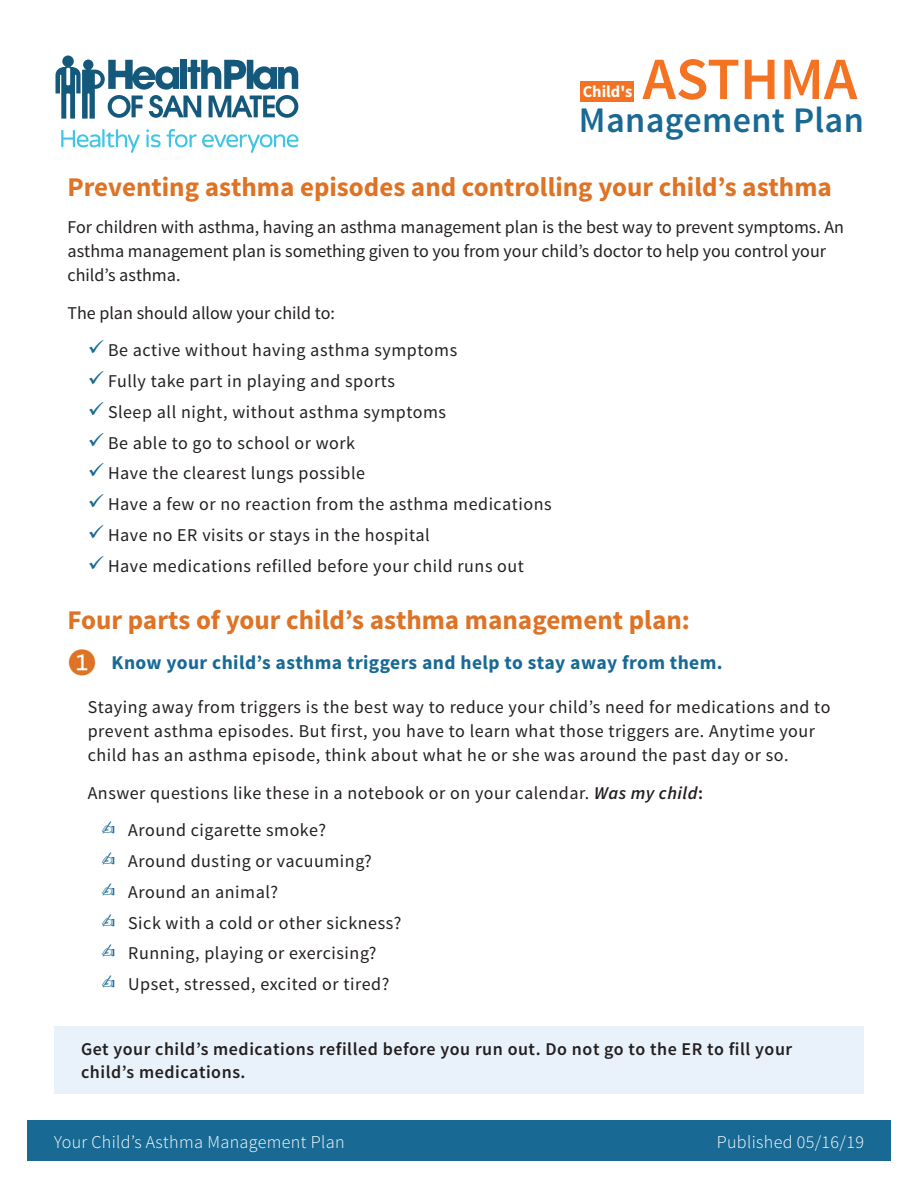
<style>
.page{position:relative;width:918px;height:1188px;background:#fff}
.page>*{position:absolute;margin:0;border:0;box-sizing:border-box;transform-origin:0 0}
.t1{font:600 60px "Source Sans Pro";color:#f47323}
.t2{font:600 36px "Source Sans Pro";letter-spacing:.01em;color:#186a95}
.t3{font:700 27px "Source Sans Pro";color:#df7325}
.t4{font:700 19.5px "Source Sans Pro";letter-spacing:.02em;color:#186a95}
.t5{font:18px/30.8px "Source Sans Pro";letter-spacing:.03em;color:#231f20}
.t6{font:18px/24px "Source Sans Pro";color:#231f20}
.t7{font:600 18px/24px "Source Sans Pro";letter-spacing:.03em;color:#231f20}
.t8{font:300 18px "Source Sans Pro";letter-spacing:.02em;color:#fff}
.t9{font:700 16.5px "Source Sans Pro";color:#fff}
.s1{color:#df7325}
.s2{font-weight:600;font-style:italic}
.s3{font-weight:600}
.s4{color:#186a95}
</style>
<div class="page">
<div style="left:27px;top:1120px;width:864px;height:41px;background:#186a95"></div>
<div style="left:580px;top:81px;width:54px;height:20px;background:#f47323"></div>
<svg style="left:61px;top:129px;width:79px;height:24px"></svg>
<svg style="left:146px;top:129px;width:152px;height:24px"></svg>
<svg style="left:56px;top:56px;width:242px;height:63px"></svg>
<div style="left:54px;top:1026px;width:810px;height:68px;background:#e9f2fa"></div>
<h1 class="t1" style="left:643px;top:41px;width:216px">ASTHMA</h1>
<h2 class="t2" style="left:579px;top:97px;width:287px">Management Plan</h2>
<p class="t9" style="left:583px;top:81px;width:51px">Child's</p>
<h3 class="t3" style="left:68px;top:169px;width:766px">Preventing asthma episodes and controlling your child’s asthma</h3>
<p class="t6" style="left:68px;top:216px;width:778px">For children with asthma, having an asthma management plan is the best way to prevent symptoms. An asthma management plan is something given to you from your child’s doctor to help you control your child’s asthma.</p>
<p class="t5" style="left:108px;top:294px;width:351px;line-height:37.5px;text-indent:-40px">The plan should allow your child to:<br>Be active without having asthma symptoms</p>
<p class="t5" style="left:108px;top:366px;width:445px">Fully take part in playing and sports<br>Sleep all night, without asthma symptoms<br>Be able to go to school or work<br>Have the clearest lungs possible<br>Have a few or no reaction from the asthma medications Have no ER visits or stays in the hospital<br>Have medications refilled before your child runs out</p>
<h3 class="t3" style="left:68px;top:602px;width:624px">Four parts of your child’s asthma management plan:</h3>
<p class="t4" style="left:68px;top:650px;width:657px"><span class="s1">➊</span> Know your child’s asthma triggers and help to stay away from them.</p>
<p class="t5" style="left:88px;top:696px;width:744px;line-height:24px">Staying away from triggers is the best way to reduce your child’s need for medications and to prevent asthma episodes. But first, you have to learn what those triggers are. Anytime your child has an asthma episode, think about what he or she was around the past day or so.</p>
<p class="t5" style="left:101px;top:774px;width:603px;line-height:37.5px;text-indent:-14px">Answer questions like these in a notebook or on your calendar. <span class="s2">Was my child</span><span class="s3">: </span><span class="s4">✍</span> Around cigarette smoke?</p>
<p class="t5" style="left:101px;top:846px;width:302px"><span class="s4">✍</span> Around dusting or vacuuming?<br><span class="s4">✍</span> Around an animal?<br><span class="s4">✍</span> Sick with a cold or other sickness? <span class="s4">✍</span> Running, playing or exercising?<br><span class="s4">✍</span> Upset, stressed, excited or tired?</p>
<p class="t7" style="left:81px;top:1037px;width:713px">Get your child’s medications refilled before you run out. Do not go to the ER to fill your child’s medications.</p>
<p class="t8" style="left:54px;top:1131px;width:292px">Your Child’s Asthma Management Plan</p>
<p class="t8" style="left:717px;top:1131px;width:149px">Published 05/16/19</p>
</div>
